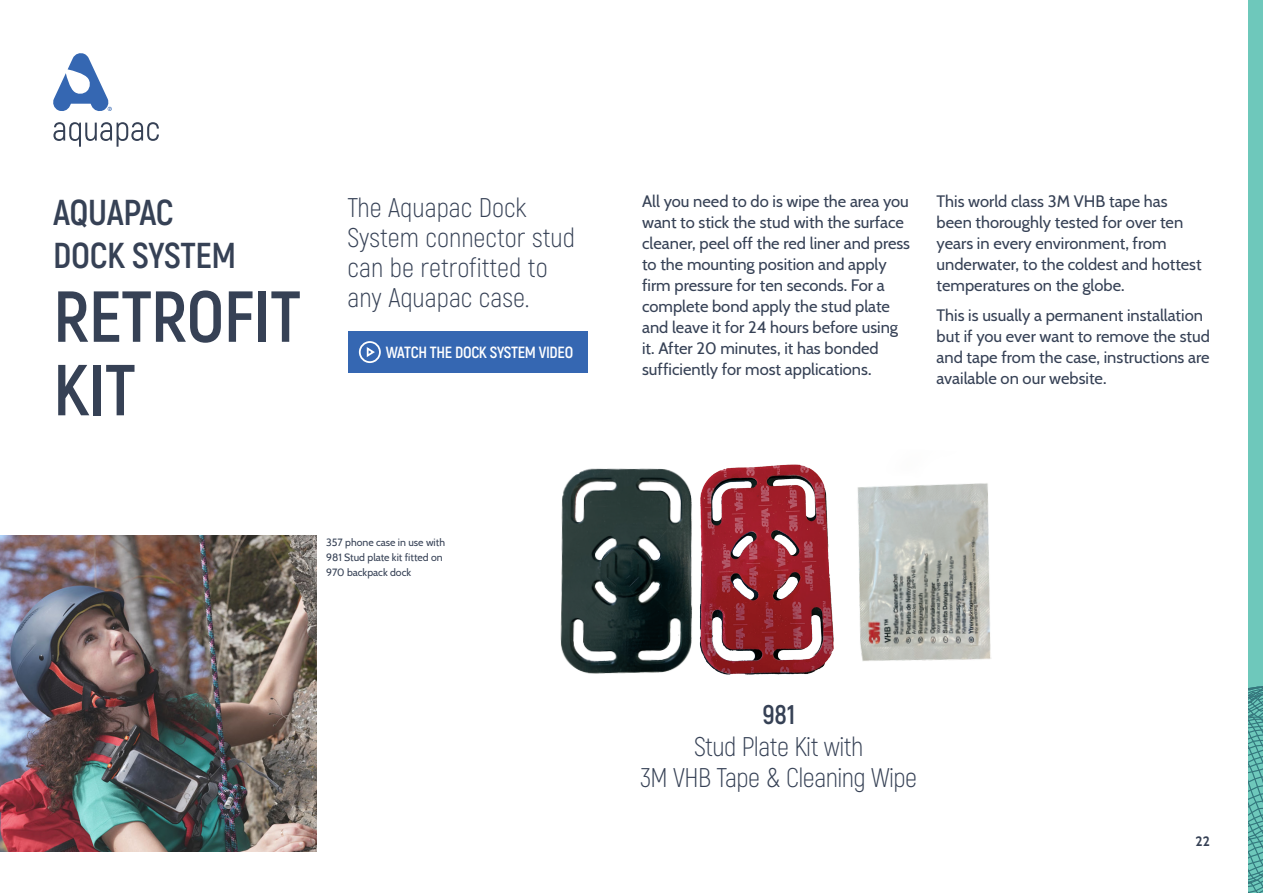
<style>
.page{position:relative;width:1263px;height:893px;background:#fff}
.page>*{position:absolute;margin:0;border:0;box-sizing:border-box;transform-origin:0 0}
.t1{font:700 72px/73.5px "Akrobat";letter-spacing:-.01em;color:#364155}
.t2{font:700 36px/43.2px "Akrobat";letter-spacing:-.01em;color:#364155}
.t3{font:300 27px/30px "Akrobat";color:#364155}
.t4{font:300 27px/31.5px "Akrobat";letter-spacing:-.02em;color:#364155;text-align:center}
.t5{font:16.5px/21px "Cabin";color:#364155}
.t6{font:700 16.2px "Akrobat";letter-spacing:-.02em;color:#fff}
.t7{font:700 13.5px "Cabin";color:#364155}
.Caption_Head{font:10.5px/15px "Cabin";color:#364155}
.s1{font-weight:700}
</style>
<div class="page">
<svg style="left:53px;top:122px;width:106px;height:25px"></svg>
<svg style="left:53px;top:53px;width:59px;height:58px"></svg>
<div style="left:1248px;top:0;width:15px;height:893px;background:#6ec8bb"></div>
<svg style="left:1248px;top:686px;width:15px;height:207px"></svg>
<img style="left:701px;top:464px;width:133px;height:211px">
<img style="left:560px;top:468px;width:141px;height:206px">
<img style="left:857px;top:483px;width:134px;height:178px">
<div style="left:348px;top:332px;width:239px;height:41px;background:#3567b2"></div>
<div style="left:359px;top:341px;width:22px;height:22px;border:2px solid #fff;border-radius:50%"></div>
<svg style="left:366px;top:345px;width:10px;height:12px"></svg>
<img style="left:0;top:536px;width:316px;height:316px">
<p class="t2" style="left:53px;top:191px;width:185px">AQUAPAC<br>DOCK SYSTEM</p>
<p class="t1" style="left:53px;top:280px;width:249px">RETROFIT<br>KIT</p>
<p class="t3" style="left:348px;top:192px;width:229px">The Aquapac Dock<br>System connector stud can be retrofitted to any Aquapac case.</p>
<p class="t5" style="left:642px;top:190px;width:269px">All you need to do is wipe the area you want to stick the stud with the surface cleaner, peel off the red liner and press to the mounting position and apply firm pressure for ten seconds. For a complete bond apply the stud plate and leave it for 24 hours before using it. After 20 minutes, it has bonded sufficiently for most applications.</p>
<p class="t5" style="left:936px;top:190px;width:267px">This world class 3M VHB tape has been thoroughly tested for over ten years in every environment, from underwater, to the coldest and hottest temperatures on the globe.</p>
<p class="t5" style="left:936px;top:303px;width:275px">This is usually a permanent installation but if you ever want to remove the stud and tape from the case, instructions are available on our website.</p>
<p class="t6" style="left:386px;top:342px;width:189px">WATCH THE DOCK SYSTEM VIDEO</p>
<p class="Caption_Head" style="left:326px;top:534px;width:120px">357 phone case in use with<br>981 Stud plate kit fitted on<br>970 backpack dock</p>
<p class="t4" style="left:640px;top:699px;width:278px"><span class="s1">981<br></span>Stud Plate Kit with<br>3M VHB Tape &amp; Cleaning Wipe</p>
<p class="t7" style="left:1195px;top:831px;width:16px">22</p>
</div>
